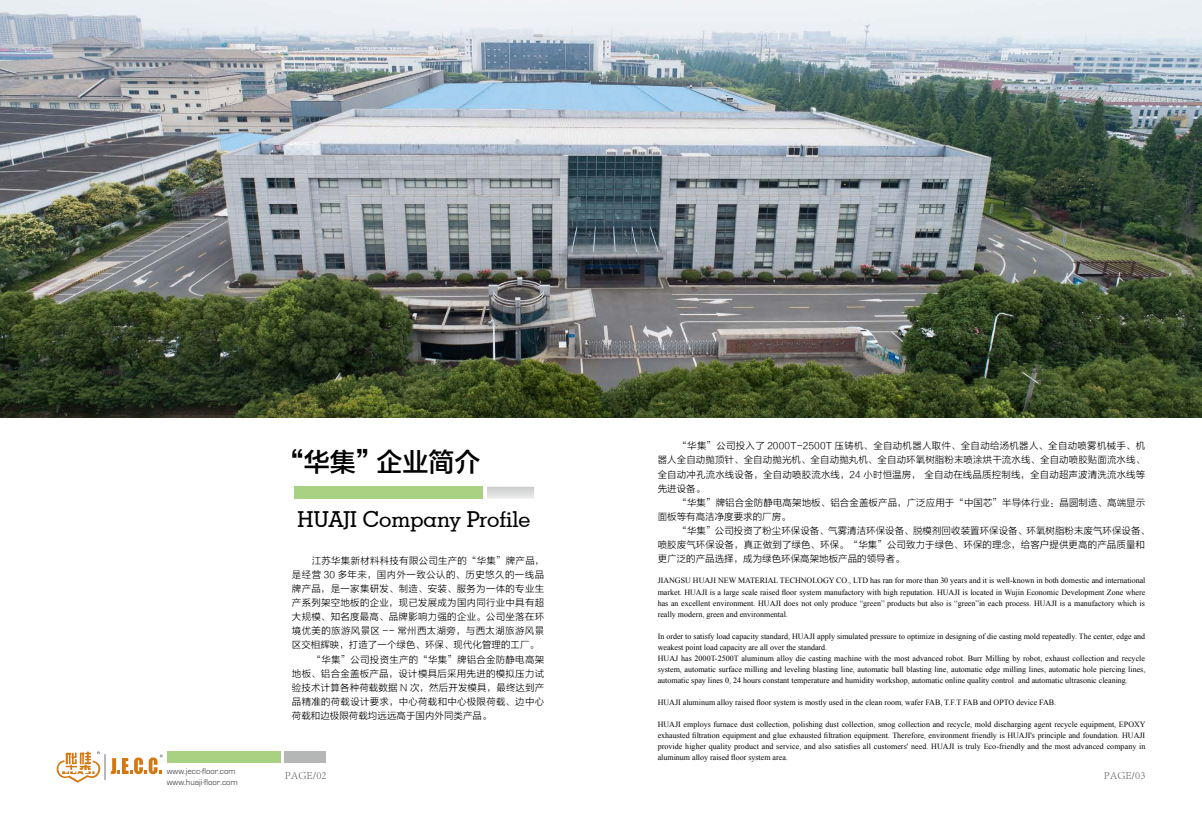
<style>
.page{position:relative;width:1202px;height:820px;background:#fff}
.page>*{position:absolute;margin:0;border:0;box-sizing:border-box;transform-origin:0 0}
.t1{font:26px "FZLTZHK GBK1 0";color:#000}
.t2{font:500 22px "Geometric Slab 703 BT";color:#000}
.t3{font:300 11.1px "Adobe Song Std";color:#595757}
.t4{font:9.5px/14px "FZLTXHK";letter-spacing:.01em;color:#000}
.t5{font:9.5px "FZLTXHK";letter-spacing:.04em;color:#000}
.t6{font:9.5px "FZLTXHK";letter-spacing:.035em;color:#000}
.t7{font:8.7px/10.4px "Eurostile";color:#595757}
.t8{font:8px/11px "Times New Roman";color:#000;text-align:justify}
</style>
<div class="page">
<svg style="left:56px;top:751px;width:107px;height:31px"></svg>
<div style="left:294px;top:486px;width:189px;height:12px;background:#a8d182"></div>
<img style="left:0;top:0;width:1202px;height:417px">
<div style="left:167px;top:751px;width:113px;height:11px;background:#a8d182"></div>
<div style="left:285px;top:751px;width:41px;height:11px;background:#b5b6b6"></div>
<p class="t7" style="left:167px;top:765px;width:73px">www.jecc-floor.com www.huaji-floor.com</p>
<h1 class="t1" style="left:278px;top:447px;width:204px">“华集”企业简介</h1>
<h2 class="t2" style="left:298px;top:506px;width:234px">HUAJI Company Profile</h2>
<p class="t4" style="left:312px;top:554px;width:234px">江苏华集新材料科技有限公司生产的“华集”牌产品，</p>
<p class="t5" style="left:292px;top:569px;width:254px">是经营 30 多年来，国内外一致公认的、历史悠久的一线品</p>
<p class="t4" style="left:292px;top:582px;width:254px">牌产品，是一家集研发、制造、安装、服务为一体的专业生</p>
<p class="t4" style="left:292px;top:596px;width:254px">产系列架空地板的企业，现已发展成为国内同行业中具有超</p>
<p class="t4" style="left:292px;top:610px;width:254px">大规模、知名度最高、品牌影响力强的企业。公司坐落在环</p>
<p class="t6" style="left:292px;top:625px;width:254px">境优美的旅游风景区 -- 常州西太湖旁，与西太湖旅游风景</p>
<p class="t4" style="left:292px;top:638px;width:248px">区交相辉映，打造了一个绿色、环保、现代化管理的工厂。</p>
<p class="t4" style="left:312px;top:652px;width:234px">“华集”公司投资生产的“华集”牌铝合金防静电高架</p>
<p class="t4" style="left:292px;top:666px;width:254px">地板、铝合金盖板产品，设计模具后采用先进的模拟压力试</p>
<p class="t4" style="left:292px;top:680px;width:254px">验技术计算各种荷载数据 N 次，然后开发模具，最终达到产</p>
<p class="t4" style="left:292px;top:694px;width:254px">品精准的荷载设计要求，中心荷载和中心极限荷载、边中心</p>
<p class="t4" style="left:292px;top:708px;width:201px">荷载和边极限荷载均远远高于国内外同类产品。</p>
<p class="t4" style="left:658px;top:439px;width:489px;text-align:justify;text-indent:20px">“华集”公司投入了 2000T-2500T 压铸机、全自动机器人取件、全自动给汤机器人、全自动喷雾机械手、机器人全自动抛顶针、全自动抛光机、全自动抛丸机、全自动环氧树脂粉末喷涂烘干流水线、全自动喷胶贴面流水线、全自动冲孔流水线设备，全自动喷胶流水线，24 小时恒温房， 全自动在线品质控制线，全自动超声波清洗流水线等先进设备。</p>
<p class="t4" style="left:658px;top:495px;width:489px;text-indent:20px">“华集”牌铝合金防静电高架地板、铝合金盖板产品，广泛应用于“中国芯”半导体行业：晶圆制造、高端显示面板等有高洁净度要求的厂房。</p>
<p class="t4" style="left:658px;top:523px;width:494px;text-indent:20px">“华集”公司投资了粉尘环保设备、气雾清洁环保设备、脱模剂回收装置环保设备、环氧树脂粉末废气环保设备、喷胶废气环保设备，真正做到了绿色、环保。“华集”公司致力于绿色、环保的理念，给客户提供更高的产品质量和更广泛的产品选择，成为绿色环保高架地板产品的领导者。</p>
<p class="t8" style="left:658px;top:575px;width:489px">JIANGSU HUAJI NEW MATERIAL TECHNOLOGY CO., LTD has ran for more than 30 years and it is well-known in both domestic and international market. HUAJI is a large scale raised floor system manufactory with high reputation. HUAJI is located in Wujin Economic Development Zone where has an excellent environment. HUAJI does not only produce “green” products but also is “green”in each process. HUAJI is a manufactory which is really modern, green and environmental.</p>
<p class="t8" style="left:658px;top:630px;width:489px;text-align:left">In order to satisfy load capacity standard, HUAJI apply simulated pressure to optimize in designing of die casting mold repeatedly. The center, edge and weakest point load capacity are all over the standard.<br>HUAJ has 2000T-2500T aluminum alloy die casting machine with the most advanced robot. Burr Milling by robot, exhaust collection and recycle system, automatic surface milling and leveling blasting line, automatic ball blasting line, automatic edge milling lines, automatic hole piercing lines, automatic spay lines 0, 24 hours constant temperature and humidity workshop, automatic online quality control and automatic ultrasonic cleaning.</p>
<p class="t8" style="left:658px;top:696px;width:400px">HUAJI aluminum alloy raised floor system is mostly used in the clean room, wafer FAB, T.F.T FAB and OPTO device FAB.</p>
<p class="t8" style="left:658px;top:718px;width:489px">HUAJI employs furnace dust collection, polishing dust collection, smog collection and recycle, mold discharging agent recycle equipment, EPOXY exhausted filtration equipment and glue exhausted filtration equipment. Therefore, environment friendly is HUAJI's principle and foundation. HUAJI provide higher quality product and service, and also satisfies all customers' need. HUAJI is truly Eco-friendly and the most advanced company in aluminum alloy raised floor system area.</p>
<h3 class="t3" style="left:285px;top:769px;width:43px">PAGE/02</h3>
<h3 class="t3" style="left:1104px;top:769px;width:43px">PAGE/03</h3>
</div>
